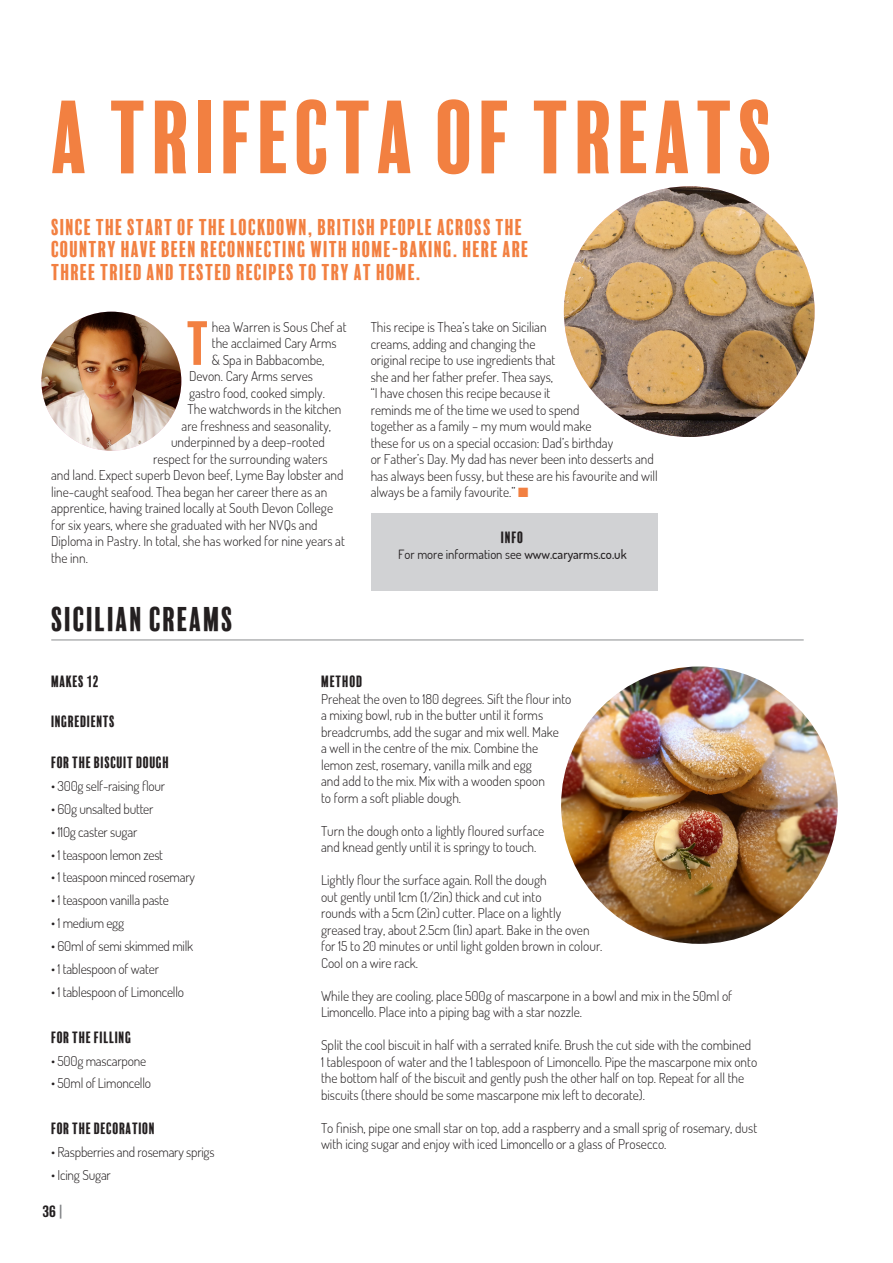
<style>
.page{position:relative;width:893px;height:1263px;background:#fff}
.page>*{position:absolute;margin:0;border:0;box-sizing:border-box;transform-origin:0 0}
.Heading{font:94.5px "Balboa Plus Fill";color:#f28041}
.Body_text{font:56.7px "Balboa Plus Fill";color:#f28041}
.Heading-2{font:31.5px "Balboa Plus Fill";color:#231f20}
.Intro{font:21px/22.5px "Balboa Plus Fill";color:#f28041}
.Body_text-2{font:15px "Balboa Plus Fill";letter-spacing:-.015em;color:#231f20}
.Info_sub_head{font:15px "Balboa Plus Fill";letter-spacing:-.01em;color:#231f20}
.t1{font:500 15px "Balboa";color:#231f20}
.Body_text-3{font:300 13.5px/16.5px "Dosis";color:#231f20}
.Body_text-4{font:12.75px "Dosis";color:#231f20}
.s1{color:#f28041}
.s2{font-weight:500}
.s3{color:#808285}
</style>
<div class="page">
<img style="left:564px;top:186px;width:251px;height:251px;border-radius:125px">
<hr style="left:51px;top:639px;width:753px;height:1px;background:#8a8c8f">
<img style="left:561px;top:666px;width:277px;height:278px;border-radius:138px">
<img style="left:41px;top:312px;width:140px;height:139px;border-radius:70px">
<div style="left:371px;top:513px;width:286px;height:77px;background:#d1d2d4"></div>
<p class="Heading" style="left:51px;top:85px;width:728px">A TRIFECTA OF TREATS</p>
<p class="Intro" style="left:51px;top:216px;width:480px">SINCE THE START OF THE LOCKDOWN, BRITISH PEOPLE ACROSS THE<br>COUNTRY HAVE BEEN RECONNECTING WITH HOME-BAKING. HERE ARE<br>THREE TRIED AND TESTED RECIPES TO TRY AT HOME.</p>
<p class="Body_text" style="left:187px;top:312px;width:27px">T</p>
<p class="Body_text-3" style="left:212px;top:318px;width:136px">hea Warren is Sous Chef at</p>
<p class="Body_text-3" style="left:212px;top:334px;width:126px">the acclaimed Cary Arms</p>
<p class="Body_text-3" style="left:212px;top:351px;width:114px">&amp; Spa in Babbacombe,</p>
<p class="Body_text-3" style="left:189px;top:367px;width:125px">Devon. Cary Arms serves</p>
<p class="Body_text-3" style="left:189px;top:384px;width:137px">gastro food, cooked simply.</p>
<p class="Body_text-3" style="left:188px;top:400px;width:155px">The watchwords in the kitchen</p>
<p class="Body_text-3" style="left:182px;top:417px;width:151px">are freshness and seasonality,</p>
<p class="Body_text-3" style="left:171px;top:433px;width:155px">underpinned by a deep-rooted</p>
<p class="Body_text-3" style="left:153px;top:450px;width:176px">respect for the surrounding waters</p>
<p class="Body_text-3" style="left:51px;top:466px;width:294px">and land. Expect superb Devon beef, Lyme Bay lobster and</p>
<p class="Body_text-3" style="left:51px;top:483px;width:278px">line-caught seafood. Thea began her career there as an</p>
<p class="Body_text-3" style="left:51px;top:499px;width:284px">apprentice, having trained locally at South Devon College</p>
<p class="Body_text-3" style="left:51px;top:516px;width:268px">for six years, where she graduated with her NVQs and</p>
<p class="Body_text-3" style="left:51px;top:532px;width:295px">Diploma in Pastry. In total, she has worked for nine years at</p>
<p class="Body_text-3" style="left:51px;top:549px;width:39px">the inn.</p>
<p class="Heading-2" style="left:51px;top:602px;width:185px">SICILIAN CREAMS</p>
<p class="Body_text-3" style="left:371px;top:318px;width:289px">This recipe is Thea’s take on Sicilian<br>creams, adding and changing the<br>original recipe to use ingredients that<br>she and her father prefer. Thea says,<br>“I have chosen this recipe because it<br>reminds me of the time we used to spend<br>together as a family – my mum would make<br>these for us on a special occasion: Dad’s birthday<br>or Father’s Day. My dad has never been into desserts and has always been fussy, but these are his favourite and will always be a family favourite.” <span class="s1">■</span></p>
<p class="Info_sub_head" style="left:501px;top:529px;width:24px">INFO</p>
<p class="Body_text-4" style="left:398px;top:546px;width:230px">For more information see <span class="s2">www.caryarms.co.uk</span></p>
<p class="Info_sub_head" style="left:51px;top:673px;width:50px">MAKES 12</p>
<p class="Info_sub_head" style="left:321px;top:673px;width:44px">METHOD</p>
<p class="Body_text-3" style="left:321px;top:690px;width:252px">Preheat the oven to 180 degrees. Sift the flour into a mixing bowl, rub in the butter until it forms breadcrumbs, add the sugar and mix well. Make<br>a well in the centre of the mix. Combine the lemon zest, rosemary, vanilla milk and egg<br>and add to the mix. Mix with a wooden spoon<br>to form a soft pliable dough.</p>
<p class="Body_text-3" style="left:321px;top:822px;width:225px">Turn the dough onto a lightly floured surface and knead gently until it is springy to touch.</p>
<p class="Body_text-3" style="left:321px;top:871px;width:283px">Lightly flour the surface again. Roll the dough<br>out gently until 1cm (1/2in) thick and cut into<br>rounds with a 5cm (2in) cutter. Place on a lightly greased tray, about 2.5cm (1in) apart. Bake in the oven for 15 to 20 minutes or until light golden brown in colour.<br>Cool on a wire rack.</p>
<p class="Body_text-3" style="left:321px;top:987px;width:413px">While they are cooling, place 500g of mascarpone in a bowl and mix in the 50ml of<br>Limoncello. Place into a piping bag with a star nozzle.</p>
<p class="Body_text-3" style="left:321px;top:1036px;width:438px">Split the cool biscuit in half with a serrated knife. Brush the cut side with the combined 1 tablespoon of water and the 1 tablespoon of Limoncello. Pipe the mascarpone mix onto the bottom half of the biscuit and gently push the other half on top. Repeat for all the biscuits (there should be some mascarpone mix left to decorate).</p>
<p class="Body_text-3" style="left:321px;top:1119px;width:438px">To finish, pipe one small star on top, add a raspberry and a small sprig of rosemary, dust with icing sugar and enjoy with iced Limoncello or a glass of Prosecco.</p>
<p class="Info_sub_head" style="left:51px;top:712px;width:66px">INGREDIENTS</p>
<p class="Body_text-2" style="left:51px;top:754px;width:120px">FOR THE BISCUIT DOUGH</p>
<p class="Body_text-3" style="left:51px;top:777px;width:116px">• 300g self-raising flour</p>
<p class="Body_text-3" style="left:51px;top:800px;width:104px">• 60g unsalted butter</p>
<p class="Body_text-3" style="left:51px;top:823px;width:88px">• 110g caster sugar</p>
<p class="Body_text-3" style="left:51px;top:846px;width:114px">• 1 teaspoon lemon zest</p>
<p class="Body_text-3" style="left:51px;top:869px;width:145px">• 1 teaspoon minced rosemary</p>
<p class="Body_text-3" style="left:51px;top:891px;width:119px">• 1 teaspoon vanilla paste</p>
<p class="Body_text-3" style="left:51px;top:914px;width:75px">• 1 medium egg</p>
<p class="Body_text-3" style="left:51px;top:937px;width:144px">• 60ml of semi skimmed milk</p>
<p class="Body_text-3" style="left:51px;top:960px;width:110px">• 1 tablespoon of water</p>
<p class="Body_text-3" style="left:51px;top:983px;width:135px">• 1 tablespoon of Limoncello</p>
<p class="Body_text-2" style="left:51px;top:1028px;width:82px">FOR THE FILLING</p>
<p class="Body_text-3" style="left:51px;top:1052px;width:97px">• 500g mascarpone</p>
<p class="Body_text-3" style="left:51px;top:1074px;width:102px">• 50ml of Limoncello</p>
<p class="Body_text-2" style="left:51px;top:1120px;width:106px">FOR THE DECORATION</p>
<p class="Body_text-3" style="left:51px;top:1143px;width:165px">• Raspberries and rosemary sprigs</p>
<p class="Body_text-3" style="left:51px;top:1166px;width:61px">• Icing Sugar</p>
<p class="t1" style="left:43px;top:1203px;width:21px">36 <span class="s3">|</span></p>
</div>
